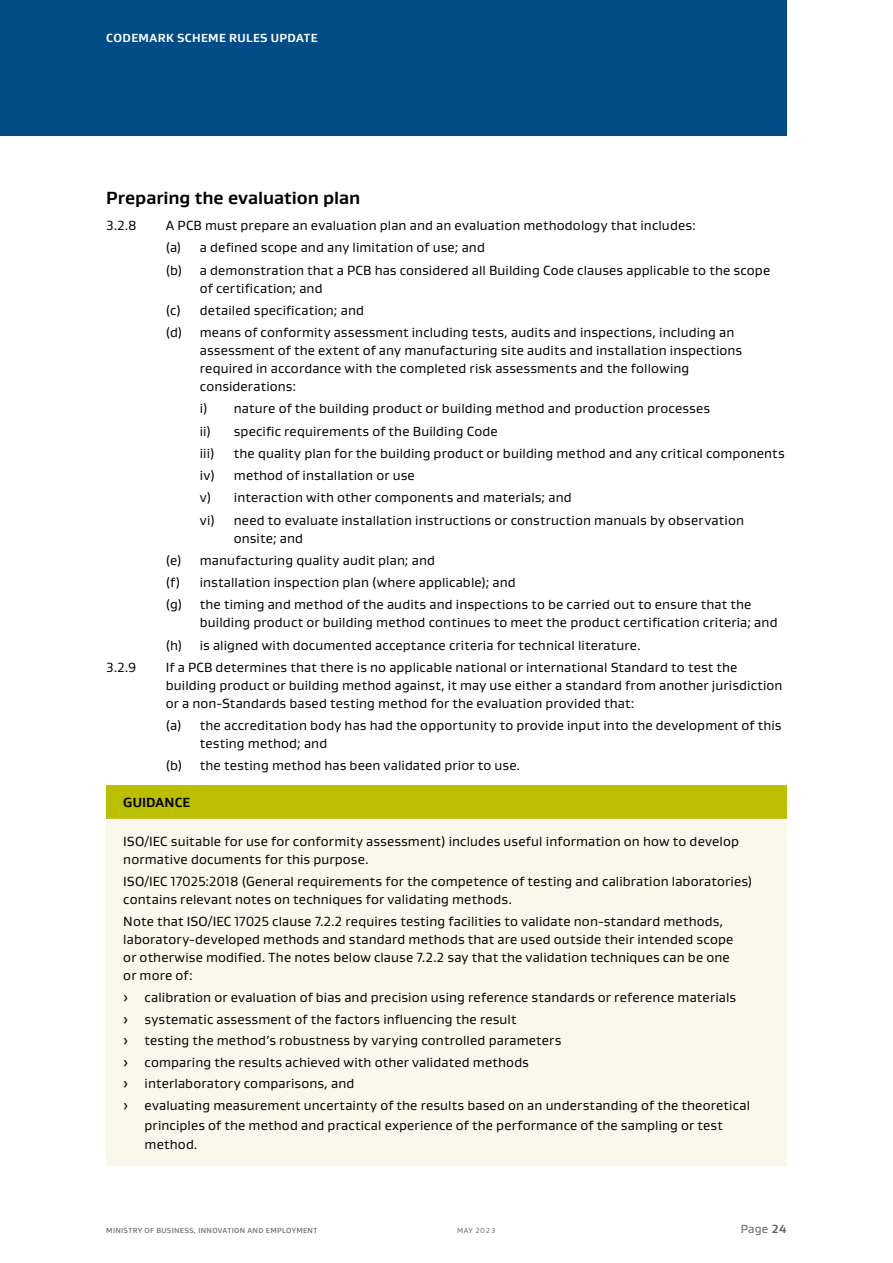
<style>
.page{position:relative;width:893px;height:1263px;background:#fff}
.page>*{position:absolute;margin:0;border:0;box-sizing:border-box;transform-origin:0 0}
.t1{font:700 18px "Gustan";letter-spacing:-.005em;color:#000}
.t2{font:13.5px/22.2px "Gustan";letter-spacing:.01em;color:#000}
.t3{font:700 13.5px "Gustan";letter-spacing:.005em;color:#000}
.t4{font:700 12px "Gustan";letter-spacing:.03em;color:#fff}
.t5{font:12px "Gustan";color:#646363}
.t6{font:500 7.5px "Gustan";letter-spacing:.04em;color:#706f6f}
.t7{font:7.5px "Gustan";letter-spacing:.04em;color:#706f6f}
.s1{font-weight:700}
</style>
<div class="page">
<div style="left:0;top:0;width:787px;height:136px;background:#004c86"></div>
<div style="left:106px;top:785px;width:681px;height:34px;background:#bcbe00"></div>
<div style="left:106px;top:819px;width:681px;height:347px;background:#f9f8eb"></div>
<hr style="left:106px;top:819px;width:681px;height:1px;background:#fff">
<p class="t4" style="left:106px;top:30px;width:213px">CODEMARK SCHEME RULES UPDATE</p>
<h1 class="t1" style="left:106px;top:186px;width:255px">Preparing the evaluation plan</h1>
<p class="t2" style="left:106px;top:214px;width:32px">3.2.8</p>
<p class="t2" style="left:166px;top:214px;width:606px">A PCB must prepare an evaluation plan and an evaluation methodology that includes:<br>(a) a defined scope and any limitation of use; and<br>(b) a demonstration that a PCB has considered all Building Code clauses applicable to the scope</p>
<p class="t2" style="left:166px;top:276px;width:570px;text-indent:34px">of certification; and<br>(c) detailed specification; and<br>(d) means of conformity assessment including tests, audits and inspections, including an</p>
<p class="t2" style="left:200px;top:341px;width:544px;line-height:18px">assessment of the extent of any manufacturing site audits and installation inspections required in accordance with the completed risk assessments and the following considerations:</p>
<p class="t2" style="left:200px;top:397px;width:512px">i) nature of the building product or building method and production processes ii) specific requirements of the Building Code<br>iii)</p>
<p class="t2" style="left:200px;top:442px;width:586px;text-indent:34px">the quality plan for the building product or building method and any critical components iv) method of installation or use<br>v) interaction with other components and materials; and<br>vi) need to evaluate installation instructions or construction manuals by observation</p>
<p class="t2" style="left:166px;top:526px;width:587px;text-indent:68px">onsite; and<br>(e) manufacturing quality audit plan; and<br>(f) installation inspection plan (where applicable); and<br>(g) the timing and method of the audits and inspections to be carried out to ensure that the</p>
<p class="t2" style="left:166px;top:611px;width:613px;text-indent:34px">building product or building method continues to meet the product certification criteria; and (h) is aligned with documented acceptance criteria for technical literature.</p>
<p class="t2" style="left:106px;top:656px;width:32px">3.2.9</p>
<p class="t2" style="left:166px;top:658px;width:618px;line-height:18px">If a PCB determines that there is no applicable national or international Standard to test the building product or building method against, it may use either a standard from another jurisdiction or a non-Standards based testing method for the evaluation provided that:</p>
<p class="t2" style="left:200px;top:716px;width:583px;line-height:18px;text-indent:-34px">(a) the accreditation body has had the opportunity to provide input into the development of this testing method; and</p>
<p class="t2" style="left:166px;top:754px;width:356px">(b) the testing method has been validated prior to use.</p>
<p class="t3" style="left:123px;top:793px;width:68px">GUIDANCE</p>
<p class="t2" style="left:123px;top:832px;width:617px;line-height:18px">ISO/IEC suitable for use for conformity assessment) includes useful information on how to develop normative documents for this purpose.</p>
<p class="t2" style="left:123px;top:872px;width:631px;line-height:18px">ISO/IEC 17025:2018 (General requirements for the competence of testing and calibration laboratories) contains relevant notes on techniques for validating methods.</p>
<p class="t2" style="left:123px;top:912px;width:612px;line-height:18px">Note that ISO/IEC 17025 clause 7.2.2 requires testing facilities to validate non-standard methods, laboratory-developed methods and standard methods that are used outside their intended scope or otherwise modified. The notes below clause 7.2.2 say that the validation techniques can be one or more of:</p>
<p class="t2" style="left:123px;top:986px;width:628px;line-height:21.6px">› calibration or evaluation of bias and precision using reference standards or reference materials<br>› systematic assessment of the factors influencing the result<br>› testing the method’s robustness by varying controlled parameters<br>› comparing the results achieved with other validated methods<br>› interlaboratory comparisons, and<br>› evaluating measurement uncertainty of the results based on an understanding of the theoretical</p>
<p class="t2" style="left:145px;top:1115px;width:580px;line-height:19.5px">principles of the method and practical experience of the performance of the sampling or test method.</p>
<p class="t6" style="left:106px;top:1225px;width:212px">MINISTRY OF BUSINESS, INNOVATION AND EMPLOYMENT</p>
<p class="t7" style="left:457px;top:1225px;width:40px">MAY 2023</p>
<p class="t5" style="left:741px;top:1221px;width:47px">Page <span class="s1">24</span></p>
</div>
